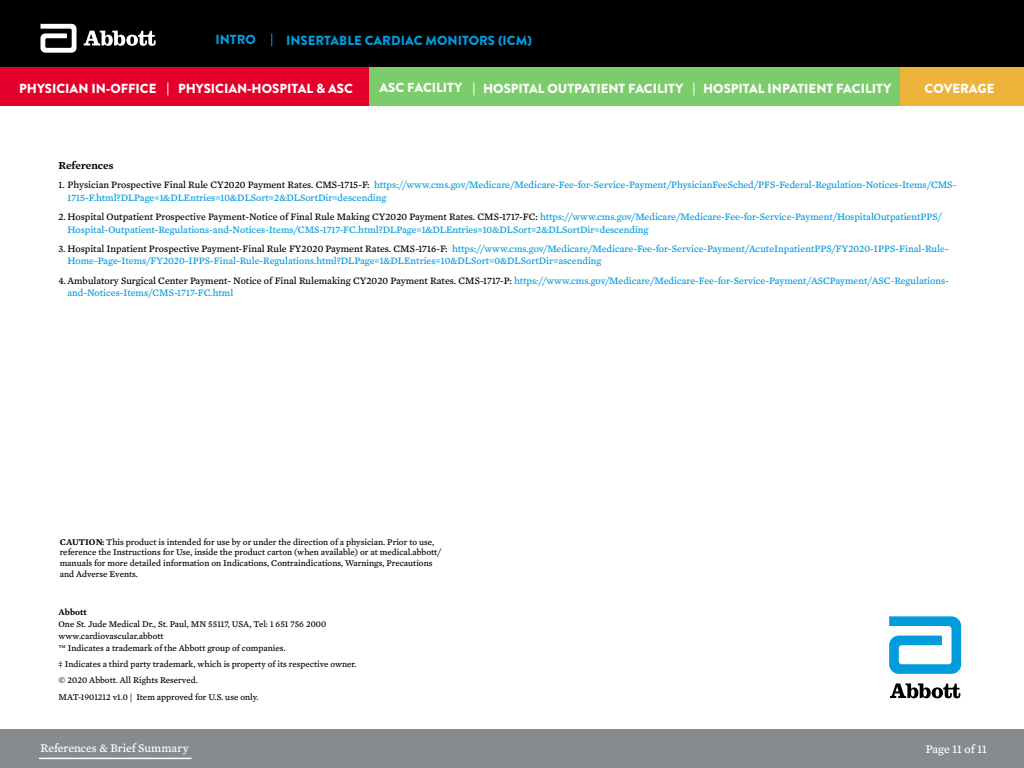
<style>
.page{position:relative;width:1024px;height:768px;background:#fff}
.page>*{position:absolute;margin:0;border:0;box-sizing:border-box;transform-origin:0 0}
.t1{font:900 13.15px "Brandon Grotesque";color:#fff}
.t2{font:900 13.15px "Brandon Grotesque";color:#009cde}
.t3{font:12px "Mercury Text G4";letter-spacing:-.005em;color:#fff}
.t4{font:600 11px "Mercury Text G4";color:#000}
.t5{font:10px/12.5px "Mercury Text G4";color:#009cde}
.square_bullets{font:9px/10.8px "Mercury Text G4";color:#000}
.t6{font:600 9px "Mercury Text G4";color:#000}
.s1{color:#000}
.s2{font-weight:600}
</style>
<div class="page">
<div style="left:0;top:730px;width:1024px;height:38px;background:#888b8d"></div>
<div style="left:0;top:0;width:1024px;height:76px;background:#000"></div>
<svg style="left:41px;top:24px;width:36px;height:29px"></svg>
<svg style="left:84px;top:31px;width:72px;height:15px"></svg>
<svg style="left:271px;top:33px;width:1px;height:13px"></svg>
<hr style="left:39px;top:758px;width:153px;height:1px;background:#fff">
<div style="left:368px;top:68px;width:532px;height:38px;background:#7ccc6c"></div>
<div style="left:900px;top:68px;width:124px;height:38px;background:#eeb33b"></div>
<div style="left:0;top:68px;width:368px;height:38px;background:#e4002b"></div>
<svg style="left:167px;top:82px;width:1px;height:13px"></svg>
<svg style="left:473px;top:82px;width:1px;height:13px"></svg>
<svg style="left:693px;top:82px;width:1px;height:13px"></svg>
<svg style="left:889px;top:616px;width:72px;height:58px"></svg>
<svg style="left:890px;top:683px;width:70px;height:15px"></svg>
<h1 class="t2" style="left:215px;top:30px;width:42px">INTRO</h1>
<h1 class="t2" style="left:286px;top:31px;width:247px">INSERTABLE CARDIAC MONITORS (ICM)</h1>
<h1 class="t1" style="left:19px;top:80px;width:139px">PHYSICIAN IN-OFFICE</h1>
<h1 class="t1" style="left:178px;top:79px;width:176px">PHYSICIAN-HOSPITAL &amp; ASC</h1>
<h1 class="t1" style="left:380px;top:78px;width:84px">ASC FACILITY</h1>
<h1 class="t1" style="left:483px;top:79px;width:202px">HOSPITAL OUTPATIENT FACILITY</h1>
<h1 class="t1" style="left:703px;top:79px;width:189px">HOSPITAL INPATIENT FACILITY</h1>
<h1 class="t1" style="left:925px;top:79px;width:72px">COVERAGE</h1>
<p class="t4" style="left:58px;top:157px;width:57px">References</p>
<p class="t5" style="left:68px;top:178px;width:891px;text-indent:-9px"><span class="s1">1. Physician Prospective Final Rule CY2020 Payment Rates. CMS-1715-F:</span> https://www.cms.gov/Medicare/Medicare-Fee-for-Service-Payment/PhysicianFeeSched/PFS-Federal-Regulation-Notices-Items/CMS-<br>1715-F.html?DLPage=1&amp;DLEntries=10&amp;DLSort=2&amp;DLSortDir=descending</p>
<p class="t5" style="left:68px;top:210px;width:876px;text-indent:-9px"><span class="s1">2. Hospital Outpatient Prospective Payment-Notice of Final Rule Making CY2020 Payment Rates. CMS-1717-FC:</span> https://www.cms.gov/Medicare/Medicare-Fee-for-Service-Payment/HospitalOutpatientPPS/<br>Hospital-Outpatient-Regulations-and-Notices-Items/CMS-1717-FC.html?DLPage=1&amp;DLEntries=10&amp;DLSort=2&amp;DLSortDir=descending</p>
<p class="t5" style="left:68px;top:242px;width:883px;text-indent:-9px"><span class="s1">3. Hospital Inpatient Prospective Payment-Final Rule FY2020 Payment Rates. CMS-1716-F:</span> https://www.cms.gov/Medicare/Medicare-Fee-for-Service-Payment/AcuteInpatientPPS/FY2020-IPPS-Final-Rule-<br>Home-Page-Items/FY2020-IPPS-Final-Rule-Regulations.html?DLPage=1&amp;DLEntries=10&amp;DLSort=0&amp;DLSortDir=ascending</p>
<p class="t5" style="left:68px;top:273px;width:883px;text-indent:-9px"><span class="s1">4.Ambulatory Surgical Center Payment- Notice of Final Rulemaking CY2020 Payment Rates. CMS-1717-P:</span> https://www.cms.gov/Medicare/Medicare-Fee-for-Service-Payment/ASCPayment/ASC-Regulations&shy;and-Notices-Items/CMS-1717-FC.html</p>
<p class="square_bullets" style="left:60px;top:536px;width:383px"><span class="s2">CAUTION:</span> This product is intended for use by or under the direction of a physician. Prior to use, reference the Instructions for Use, inside the product carton (when available) or at medical.abbott/ manuals for more detailed information on Indications, Contraindications, Warnings, Precautions and Adverse Events.</p>
<p class="t6" style="left:58px;top:605px;width:30px">Abbott</p>
<p class="square_bullets" style="left:58px;top:618px;width:269px">One St. Jude Medical Dr., St. Paul, MN 55117, USA, Tel: 1 651 756 2000</p>
<p class="square_bullets" style="left:58px;top:630px;width:107px">www.cardiovascular.abbott</p>
<p class="square_bullets" style="left:58px;top:642px;width:228px">™ Indicates a trademark of the Abbott group of companies.</p>
<p class="square_bullets" style="left:58px;top:658px;width:300px">‡ Indicates a third party trademark, which is property of its respective owner.</p>
<p class="square_bullets" style="left:58px;top:675px;width:141px">© 2020 Abbott. All Rights Reserved.</p>
<p class="square_bullets" style="left:58px;top:691px;width:202px">MAT-1901212 v1.0 | Item approved for U.S. use only.</p>
<p class="t3" style="left:40px;top:739px;width:150px">References &amp; Brief Summary</p>
<p class="t3" style="left:926px;top:740px;width:63px">Page 11 of 11</p>
</div>
